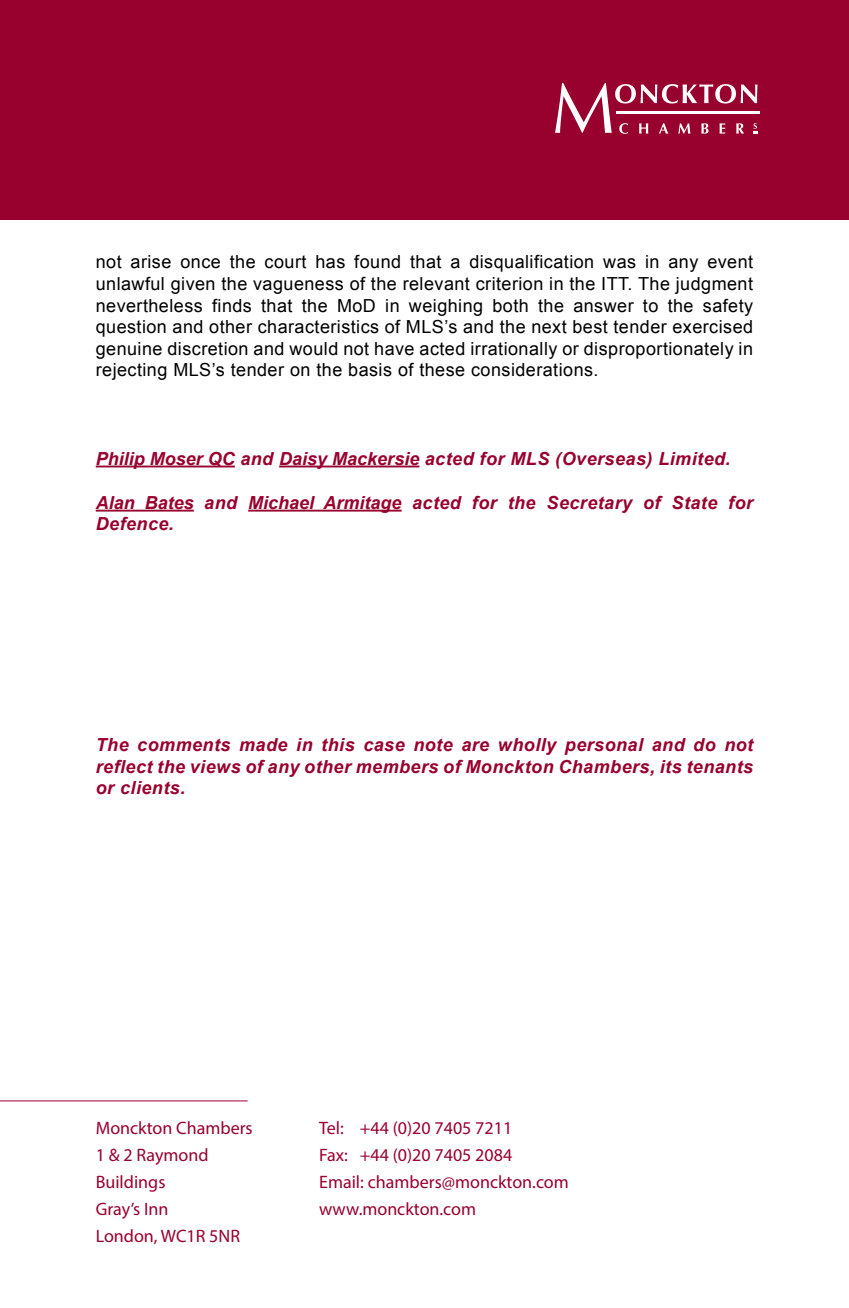
<style>
.page{position:relative;width:849px;height:1308px;background:#fff}
.page>*{position:absolute;margin:0;border:0;box-sizing:border-box;transform-origin:0 0}
.t1{font:18px/21.6px "Arial";letter-spacing:.025em;color:#000;text-align:justify}
.t2{font:italic 700 18px/21.6px "Arial";letter-spacing:.025em;color:#98002e}
.t3{font:18px/27px "Myriad Pro";color:#98002e}
</style>
<div class="page">
<div style="left:0;top:0;width:848px;height:219px;background:#98002e"></div>
<svg style="left:555px;top:83px;width:202px;height:51px"></svg>
<hr style="left:616px;top:111px;width:143px;height:2px;background:#fff">
<hr style="left:0;top:1100px;width:247px;height:1px;background:#98002e">
<hr style="left:96px;top:465px;width:139px;height:2px;background:#98002e">
<hr style="left:279px;top:465px;width:140px;height:2px;background:#98002e">
<hr style="left:96px;top:509px;width:98px;height:2px;background:#98002e">
<hr style="left:248px;top:509px;width:153px;height:2px;background:#98002e">
<p class="t1" style="left:96px;top:251px;width:658px">not arise once the court has found that a disqualification was in any event unlawful given the vagueness of the relevant criterion in the ITT. The judgment nevertheless finds that the MoD in weighing both the answer to the safety question and other characteristics of MLS’s and the next best tender exercised genuine discretion and would not have acted irrationally or disproportionately in rejecting MLS’s tender on the basis of these considerations.</p>
<p class="t2" style="left:96px;top:448px;width:636px">Philip Moser QC and Daisy Mackersie acted for MLS (Overseas) Limited.</p>
<p class="t2" style="left:96px;top:492px;width:658px">Alan Bates and Michael Armitage acted for the Secretary of State for<br>Defence.</p>
<p class="t2" style="left:96px;top:734px;width:658px;text-align:justify">The comments made in this case note are wholly personal and do not reflect the views of any other members of Monckton Chambers, its tenants or clients.</p>
<p class="t3" style="left:96px;top:1114px;width:158px">Monckton Chambers<br>1 &amp; 2 Raymond<br>Buildings<br>Gray’s Inn<br>London, WC1R 5NR</p>
<p class="t3" style="left:319px;top:1114px;width:251px">Tel: +44 (0)20 7405 7211<br>Fax: +44 (0)20 7405 2084<br>Email: chambers@monckton.com www.monckton.com</p>
</div>
